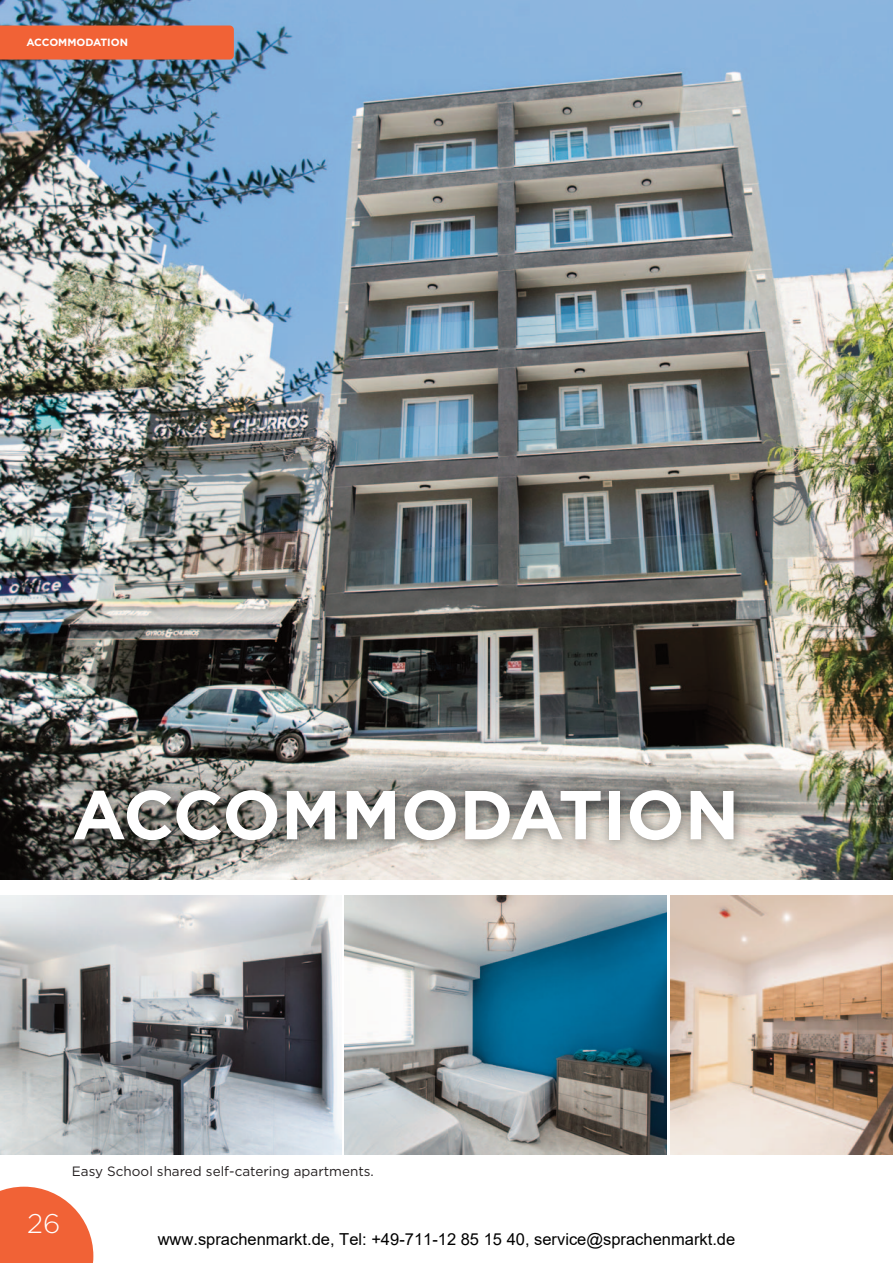
<style>
.page{position:relative;width:893px;height:1263px;background:#fff}
.page>*{position:absolute;margin:0;border:0;box-sizing:border-box;transform-origin:0 0}
.t1{font:700 69px "Gotham";color:#fff}
.t2{font:300 27px "Gotham";color:#fff}
.t3{font:16.5px "Arial";color:#000}
.t4{font:13.5px "Gotham";color:#231f20}
.t5{font:700 10.5px "Gotham";color:#fff}
</style>
<div class="page">
<img style="left:0;top:0;width:893px;height:879px">
<svg style="left:0;top:1187px;width:93px;height:76px"></svg>
<div style="left:0;top:26px;width:234px;height:34px;background:#f16236"></div>
<img style="left:39px;top:761px;width:744px;height:119px">
<img style="left:345px;top:896px;width:322px;height:258px">
<img style="left:0;top:896px;width:341px;height:258px">
<img style="left:670px;top:896px;width:223px;height:258px">
<p class="t5" style="left:26px;top:39px;width:103px">ACCOMMODATION</p>
<p class="t1" style="left:72px;top:789px;width:669px">ACCOMMODATION</p>
<p class="t4" style="left:72px;top:1166px;width:304px">Easy School shared self-catering apartments.</p>
<p class="t2" style="left:27px;top:1208px;width:35px">26</p>
<p class="t3" style="left:158px;top:1228px;width:579px">www.sprachenmarkt.de, Tel: +49-711-12 85 15 40, service@sprachenmarkt.de</p>
</div>
